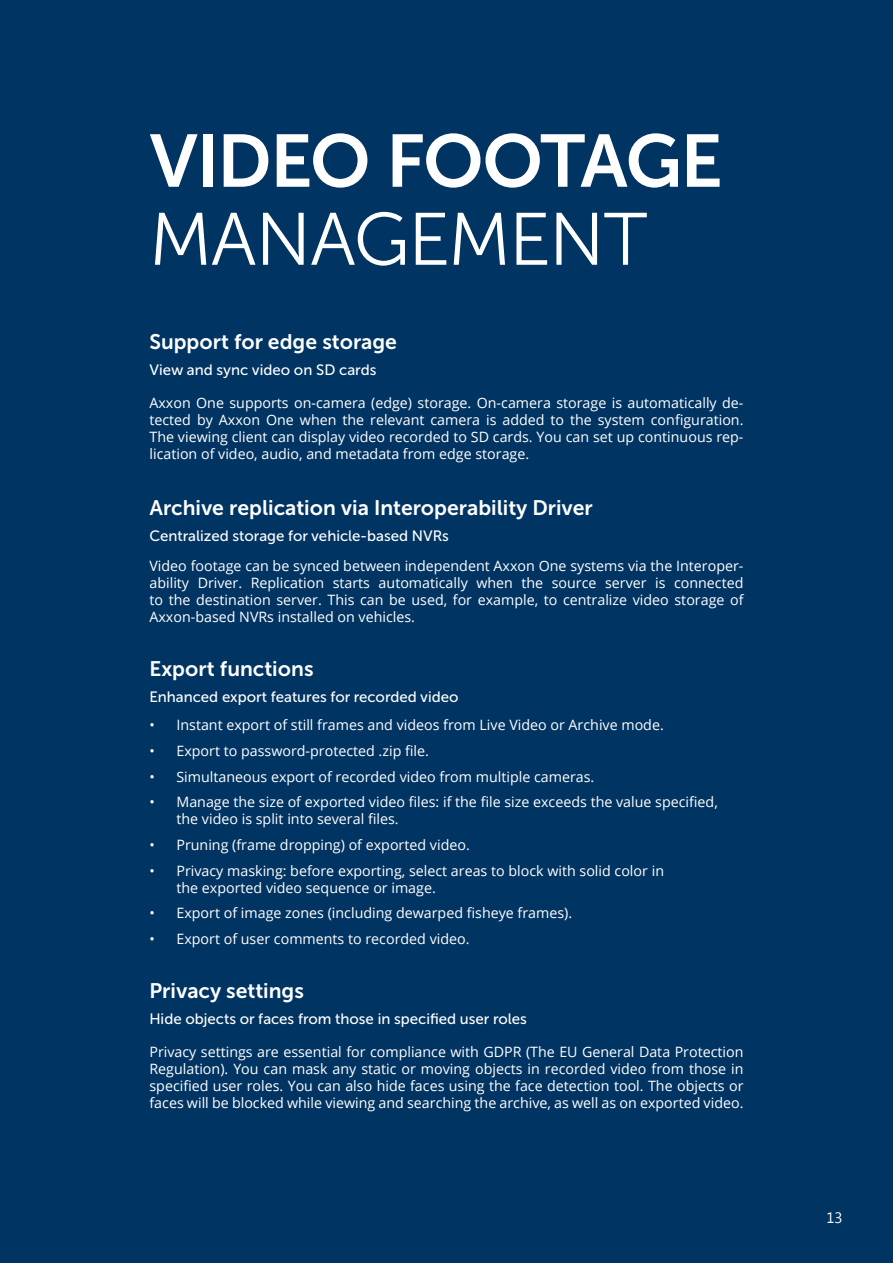
<style>
.page{position:relative;width:893px;height:1263px;background:#fff}
.page>*{position:absolute;margin:0;border:0;box-sizing:border-box;transform-origin:0 0}
.t1{font:73.95px "Museo Sans Cyrl 700";letter-spacing:-.025em;color:#fff}
.t2{font:73.95px "Museo Sans Cyrl 300";letter-spacing:-.02em;color:#fff}
.t3{font:21px "Museo Sans Cyrl 700";color:#fff}
.t4{font:15px "Museo Sans Cyrl 500";color:#fff}
.t5{font:15px "Segoe UI";color:#fff}
.t6{font:14.25px/17.1px "Open Sans";color:#fff;text-align:justify}
</style>
<div class="page">
<hr style="left:0;top:77px;width:843px;height:1px;background:#8c94aa">
<div style="left:1px;top:0;width:892px;height:1263px;background:#003462"></div>
<h1 class="t1" style="left:149px;top:120px;width:575px">VIDEO FOOTAGE</h1>
<h1 class="t2" style="left:149px;top:199px;width:500px">MANAGEMENT</h1>
<h2 class="t3" style="left:149px;top:330px;width:249px">Support for edge storage</h2>
<p class="t4" style="left:149px;top:361px;width:228px">View and sync video on SD cards</p>
<p class="t6" style="left:149px;top:393px;width:596px">Axxon One supports on-camera (edge) storage. On-camera storage is automatically de&shy;tected by Axxon One when the relevant camera is added to the system configuration.<br>The viewing client can display video recorded to SD cards. You can set up continuous rep&shy;lication of video, audio, and metadata from edge storage.</p>
<h2 class="t3" style="left:149px;top:496px;width:445px">Archive replication via Interoperability Driver</h2>
<p class="t4" style="left:149px;top:527px;width:301px">Centralized storage for vehicle-based NVRs</p>
<p class="t6" style="left:149px;top:557px;width:596px">Video footage can be synced between independent Axxon One systems via the Interoper&shy;ability Driver. Replication starts automatically when the source server is connected to the destination server. This can be used, for example, to centralize video storage of Axxon-based NVRs installed on vehicles.</p>
<h2 class="t3" style="left:149px;top:657px;width:166px">Export functions</h2>
<p class="t4" style="left:149px;top:688px;width:311px">Enhanced export features for recorded video</p>
<p class="t6" style="left:149px;top:716px;width:516px">• Instant export of still frames and videos from Live Video or Archive mode.</p>
<p class="t6" style="left:149px;top:742px;width:281px">• Export to password-protected .zip file.</p>
<p class="t6" style="left:149px;top:767px;width:446px">• Simultaneous export of recorded video from multiple cameras.</p>
<p class="t6" style="left:176px;top:793px;width:543px;text-indent:-27px">• Manage the size of exported video files: if the file size exceeds the value specified, the video is split into several files.</p>
<p class="t6" style="left:149px;top:836px;width:322px">• Pruning (frame dropping) of exported video.</p>
<p class="t6" style="left:176px;top:861px;width:489px;text-indent:-27px">• Privacy masking: before exporting, select areas to block with solid color in the exported video sequence or image.</p>
<p class="t6" style="left:149px;top:904px;width:424px">• Export of image zones (including dewarped fisheye frames).</p>
<p class="t6" style="left:149px;top:930px;width:322px">• Export of user comments to recorded video.</p>
<h2 class="t3" style="left:149px;top:979px;width:156px">Privacy settings</h2>
<p class="t4" style="left:149px;top:1010px;width:379px">Hide objects or faces from those in specified user roles</p>
<p class="t6" style="left:149px;top:1043px;width:596px">Privacy settings are essential for compliance with GDPR (The EU General Data Protection Regulation). You can mask any static or moving objects in recorded video from those in specified user roles. You can also hide faces using the face detection tool. The objects or faces will be blocked while viewing and searching the archive, as well as on exported video.</p>
<p class="t5" style="left:826px;top:1207px;width:18px">13</p>
</div>
